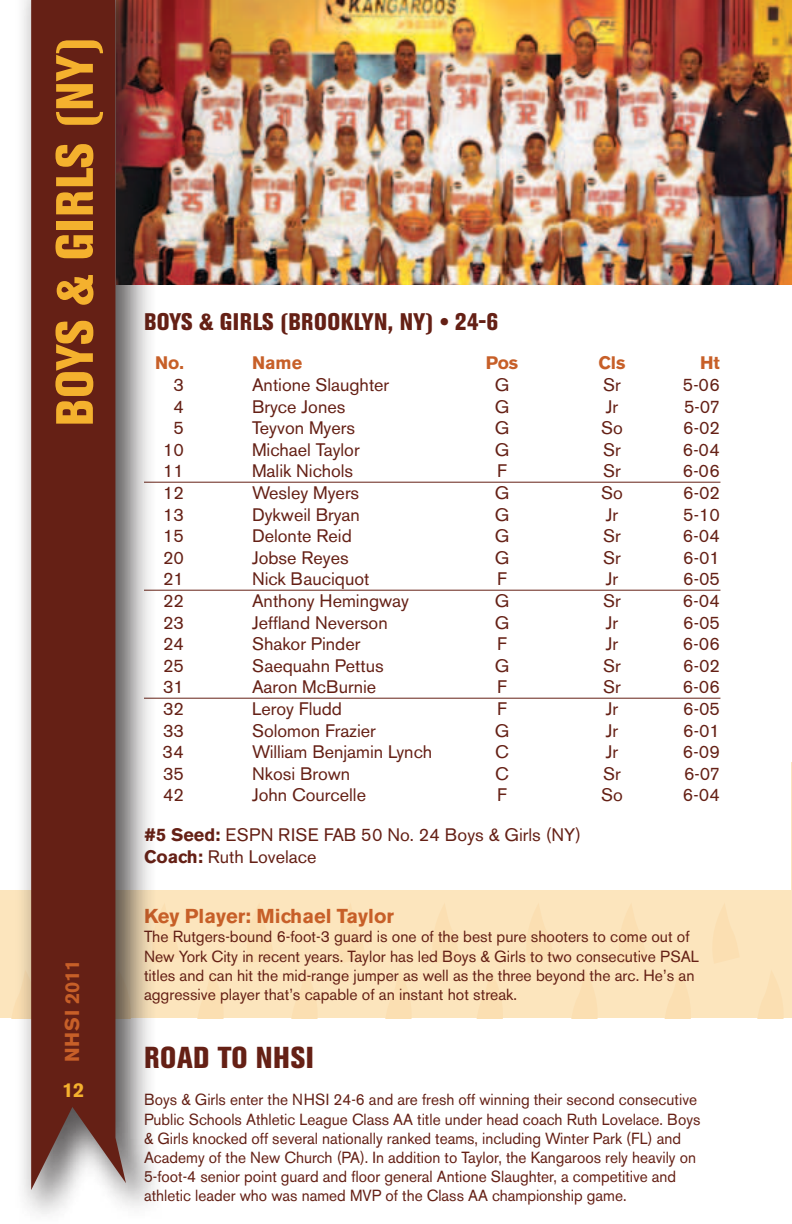
<style>
.page{position:relative;width:792px;height:1224px;background:#fff}
.page>*{position:absolute;margin:0;border:0;box-sizing:border-box;transform-origin:0 0}
.t1{font:800 condensed 52px "Akzidenz Grotesk BE";color:#f4b12e}
.t2{font:800 condensed 30px "Akzidenz Grotesk BE";letter-spacing:.02em;color:#652015}
.t3{font:800 condensed 23.8px "Akzidenz Grotesk BE";letter-spacing:.02em;color:#652015}
.t4{font:700 20px "Akzidenz Grotesk BE";color:#c75f28}
.t5{font:700 20px "Akzidenz Grotesk BE";letter-spacing:.02em;color:#c75f28}
.t6{font:700 20px "Akzidenz Grotesk BE";color:#f4b12e}
.t7{font:18px/21.6px "Akzidenz Grotesk BE";color:#652015}
.t8{font:700 18px "Akzidenz Grotesk BE";color:#c75f28}
.t9{font:16px/19.2px "Akzidenz Grotesk BE";color:#652015;scale:.96 1}
.t10{font:16px/19.2px "Akzidenz Grotesk BE";color:#652015}
.s1{font-weight:700}
</style>
<div class="page">
<hr style="left:791px;top:762px;width:1px;height:128px;background:#fce5bd">
<div style="left:0;top:890px;width:792px;height:128px;background:#fce5bd"></div>
<svg style="left:292px;top:971px;width:25px;height:47px"></svg>
<svg style="left:386px;top:971px;width:25px;height:47px"></svg>
<svg style="left:477px;top:972px;width:26px;height:46px"></svg>
<svg style="left:572px;top:971px;width:25px;height:47px"></svg>
<svg style="left:665px;top:972px;width:26px;height:46px"></svg>
<svg style="left:758px;top:971px;width:25px;height:47px"></svg>
<svg style="left:198px;top:971px;width:25px;height:47px"></svg>
<svg style="left:433px;top:904px;width:26px;height:59px"></svg>
<svg style="left:339px;top:904px;width:26px;height:59px"></svg>
<svg style="left:247px;top:905px;width:27px;height:58px"></svg>
<svg style="left:164px;top:904px;width:15px;height:57px"></svg>
<svg style="left:527px;top:904px;width:26px;height:59px"></svg>
<svg style="left:619px;top:905px;width:27px;height:58px"></svg>
<svg style="left:713px;top:904px;width:26px;height:59px"></svg>
<img style="left:164px;top:0;width:628px;height:284px">
<hr style="left:144px;top:482px;width:576px;height:1px;background:#652015">
<hr style="left:144px;top:590px;width:576px;height:1px;background:#652015">
<hr style="left:144px;top:698px;width:576px;height:1px;background:#652015">
<div style="left:11px;top:0;width:153px;height:1224px;background:#231f20;opacity:.75"></div>
<svg style="left:31px;top:0;width:95px;height:1190px;background:#692d23"></svg>
<h1 class="t1" style="left:45px;top:426px;width:392px;rotate:-90deg">BOYS &amp; GIRLS (NY)</h1>
<p class="t5" style="left:61px;top:1062px;width:104px;rotate:-90deg">NHSI 2011</p>
<p class="t6" style="left:62px;top:1079px;width:24px">12</p>
<h3 class="t3" style="left:144px;top:308px;width:356px">BOYS &amp; GIRLS (BROOKLYN, NY) • 24-6</h3>
<p class="t8" style="left:155px;top:353px;width:28px">No.</p>
<p class="t8" style="left:252px;top:353px;width:52px">Name</p>
<p class="t8" style="left:486px;top:353px;width:34px">Pos</p>
<p class="t8" style="left:598px;top:353px;width:29px">Cls</p>
<p class="t8" style="left:700px;top:353px;width:21px">Ht</p>
<p class="t7" style="left:174px;top:374px;width:12px">3</p>
<p class="t7" style="left:252px;top:374px;width:139px">Antione Slaughter</p>
<p class="t7" style="left:495px;top:374px;width:16px">G</p>
<p class="t7" style="left:603px;top:374px;width:19px">Sr</p>
<p class="t7" style="left:683px;top:374px;width:39px">5-06</p>
<p class="t7" style="left:174px;top:396px;width:12px">4</p>
<p class="t7" style="left:252px;top:396px;width:95px">Bryce Jones</p>
<p class="t7" style="left:495px;top:396px;width:16px">G</p>
<p class="t7" style="left:606px;top:396px;width:14px">Jr</p>
<p class="t7" style="left:684px;top:396px;width:37px">5-07</p>
<p class="t7" style="left:174px;top:417px;width:12px">5</p>
<p class="t7" style="left:252px;top:417px;width:105px">Teyvon Myers</p>
<p class="t7" style="left:495px;top:417px;width:16px">G</p>
<p class="t7" style="left:601px;top:417px;width:23px">So</p>
<p class="t7" style="left:683px;top:417px;width:38px">6-02</p>
<p class="t7" style="left:163px;top:439px;width:22px">10</p>
<p class="t7" style="left:252px;top:439px;width:109px">Michael Taylor</p>
<p class="t7" style="left:495px;top:439px;width:16px">G</p>
<p class="t7" style="left:603px;top:439px;width:19px">Sr</p>
<p class="t7" style="left:683px;top:439px;width:39px">6-04</p>
<p class="t7" style="left:163px;top:460px;width:22px">11</p>
<p class="t7" style="left:252px;top:460px;width:103px">Malik Nichols</p>
<p class="t7" style="left:497px;top:460px;width:11px">F</p>
<p class="t7" style="left:603px;top:460px;width:19px">Sr</p>
<p class="t7" style="left:683px;top:460px;width:39px">6-06</p>
<p class="t7" style="left:163px;top:482px;width:22px">12</p>
<p class="t7" style="left:252px;top:482px;width:109px">Wesley Myers</p>
<p class="t7" style="left:495px;top:482px;width:16px">G</p>
<p class="t7" style="left:601px;top:482px;width:23px">So</p>
<p class="t7" style="left:683px;top:482px;width:38px">6-02</p>
<p class="t7" style="left:163px;top:504px;width:22px">13</p>
<p class="t7" style="left:252px;top:504px;width:109px">Dykweil Bryan</p>
<p class="t7" style="left:495px;top:504px;width:16px">G</p>
<p class="t7" style="left:606px;top:504px;width:14px">Jr</p>
<p class="t7" style="left:683px;top:504px;width:38px">5-10</p>
<p class="t7" style="left:163px;top:525px;width:22px">15</p>
<p class="t7" style="left:252px;top:525px;width:101px">Delonte Reid</p>
<p class="t7" style="left:495px;top:525px;width:16px">G</p>
<p class="t7" style="left:603px;top:525px;width:19px">Sr</p>
<p class="t7" style="left:683px;top:525px;width:39px">6-04</p>
<p class="t7" style="left:163px;top:547px;width:22px">20</p>
<p class="t7" style="left:252px;top:547px;width:98px">Jobse Reyes</p>
<p class="t7" style="left:495px;top:547px;width:16px">G</p>
<p class="t7" style="left:603px;top:547px;width:19px">Sr</p>
<p class="t7" style="left:683px;top:547px;width:38px">6-01</p>
<p class="t7" style="left:163px;top:568px;width:22px">21</p>
<p class="t7" style="left:252px;top:568px;width:119px">Nick Bauciquot</p>
<p class="t7" style="left:497px;top:568px;width:11px">F</p>
<p class="t7" style="left:606px;top:568px;width:14px">Jr</p>
<p class="t7" style="left:683px;top:568px;width:38px">6-05</p>
<p class="t7" style="left:163px;top:590px;width:22px">22</p>
<p class="t7" style="left:252px;top:590px;width:159px">Anthony Hemingway</p>
<p class="t7" style="left:495px;top:590px;width:16px">G</p>
<p class="t7" style="left:603px;top:590px;width:19px">Sr</p>
<p class="t7" style="left:683px;top:590px;width:39px">6-04</p>
<p class="t7" style="left:163px;top:612px;width:22px">23</p>
<p class="t7" style="left:252px;top:612px;width:137px">Jeffland Neverson</p>
<p class="t7" style="left:495px;top:612px;width:16px">G</p>
<p class="t7" style="left:606px;top:612px;width:14px">Jr</p>
<p class="t7" style="left:683px;top:612px;width:38px">6-05</p>
<p class="t7" style="left:163px;top:633px;width:22px">24</p>
<p class="t7" style="left:252px;top:633px;width:110px">Shakor Pinder</p>
<p class="t7" style="left:497px;top:633px;width:11px">F</p>
<p class="t7" style="left:606px;top:633px;width:14px">Jr</p>
<p class="t7" style="left:683px;top:633px;width:39px">6-06</p>
<p class="t7" style="left:163px;top:655px;width:22px">25</p>
<p class="t7" style="left:252px;top:655px;width:133px">Saequahn Pettus</p>
<p class="t7" style="left:495px;top:655px;width:16px">G</p>
<p class="t7" style="left:603px;top:655px;width:19px">Sr</p>
<p class="t7" style="left:683px;top:655px;width:38px">6-02</p>
<p class="t7" style="left:163px;top:676px;width:22px">31</p>
<p class="t7" style="left:252px;top:676px;width:126px">Aaron McBurnie</p>
<p class="t7" style="left:497px;top:676px;width:11px">F</p>
<p class="t7" style="left:603px;top:676px;width:19px">Sr</p>
<p class="t7" style="left:683px;top:676px;width:39px">6-06</p>
<p class="t7" style="left:163px;top:698px;width:22px">32</p>
<p class="t7" style="left:252px;top:698px;width:92px">Leroy Fludd</p>
<p class="t7" style="left:497px;top:698px;width:11px">F</p>
<p class="t7" style="left:606px;top:698px;width:14px">Jr</p>
<p class="t7" style="left:683px;top:698px;width:38px">6-05</p>
<p class="t7" style="left:163px;top:720px;width:22px">33</p>
<p class="t7" style="left:252px;top:720px;width:125px">Solomon Frazier</p>
<p class="t7" style="left:495px;top:720px;width:16px">G</p>
<p class="t7" style="left:606px;top:720px;width:14px">Jr</p>
<p class="t7" style="left:683px;top:720px;width:38px">6-01</p>
<p class="t7" style="left:163px;top:741px;width:23px">34</p>
<p class="t7" style="left:252px;top:741px;width:182px">William Benjamin Lynch</p>
<p class="t7" style="left:495px;top:741px;width:15px">C</p>
<p class="t7" style="left:606px;top:741px;width:14px">Jr</p>
<p class="t7" style="left:683px;top:741px;width:39px">6-09</p>
<p class="t7" style="left:163px;top:763px;width:22px">35</p>
<p class="t7" style="left:252px;top:763px;width:100px">Nkosi Brown</p>
<p class="t7" style="left:495px;top:763px;width:15px">C</p>
<p class="t7" style="left:603px;top:763px;width:19px">Sr</p>
<p class="t7" style="left:684px;top:763px;width:37px">6-07</p>
<p class="t7" style="left:163px;top:784px;width:22px">42</p>
<p class="t7" style="left:252px;top:784px;width:116px">John Courcelle</p>
<p class="t7" style="left:497px;top:784px;width:11px">F</p>
<p class="t7" style="left:601px;top:784px;width:23px">So</p>
<p class="t7" style="left:683px;top:784px;width:39px">6-04</p>
<p class="t7" style="left:144px;top:824px;width:438px"><span class="s1">#5 Seed:</span> ESPN RISE FAB 50 No. 24 Boys &amp; Girls (NY)<br><span class="s1">Coach:</span> Ruth Lovelace</p>
<p class="t4" style="left:144px;top:905px;width:252px">Key Player: Michael Taylor</p>
<p class="t10" style="left:144px;top:927px;width:557px">The Rutgers-bound 6-foot-3 guard is one of the best pure shooters to come out of New York City in recent years. Taylor has led Boys &amp; Girls to two consecutive PSAL titles and can hit the mid-range jumper as well as the three beyond the arc. He’s an aggressive player that’s capable of an instant hot streak.</p>
<h2 class="t2" style="left:144px;top:1040px;width:33px">ROAD</h2>
<h2 class="t2" style="left:218px;top:1040px;width:98px">TO NHSI</h2>
<p class="t9" style="left:144px;top:1090px;width:581px">Boys &amp; Girls enter the NHSI 24-6 and are fresh off winning their second consecutive Public Schools Athletic League Class AA title under head coach Ruth Lovelace. Boys &amp; Girls knocked off several nationally ranked teams, including Winter Park (FL) and Academy of the New Church (PA). In addition to Taylor, the Kangaroos rely heavily on 5-foot-4 senior point guard and floor general Antione Slaughter, a competitive and athletic leader who was named MVP of the Class AA championship game.</p>
</div>
